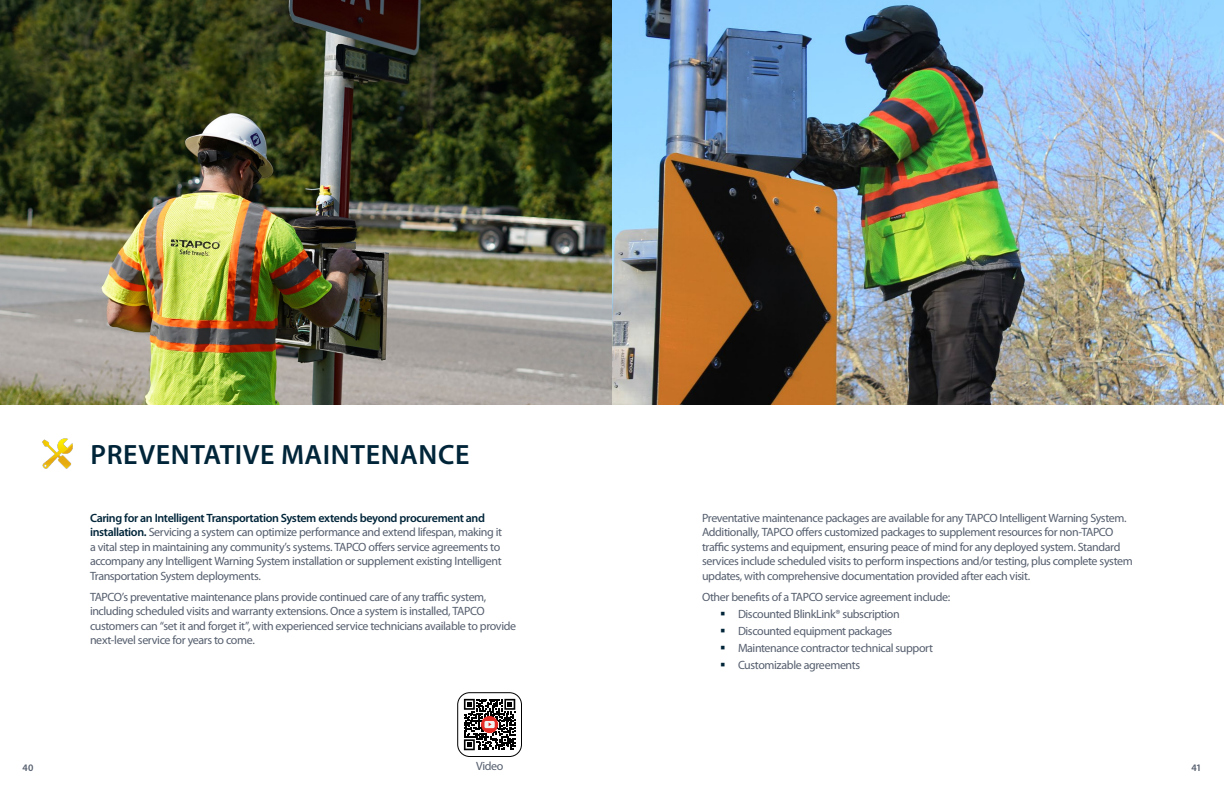
<style>
.page{position:relative;width:1224px;height:792px;background:#fff}
.page>*{position:absolute;margin:0;border:0;box-sizing:border-box;transform-origin:0 0}
.t1{font:600 28px "Myriad Pro";letter-spacing:.02em;color:#002539}
.t2{font:12px/14.4px "Myriad Pro";letter-spacing:-.035em;color:#565f6e}
.t3{font:600 10px "Myriad Pro";color:#565f6e}
.s1{font-weight:600;color:#002539}
</style>
<div class="page">
<img style="left:42px;top:438px;width:31px;height:31px">
<svg style="left:461px;top:696px;width:57px;height:57px"></svg>
<svg style="left:464px;top:699px;width:51px;height:51px"></svg>
<div style="left:457px;top:692px;width:65px;height:65px;border:1px solid #000;border-radius:12px"></div>
<img style="left:0;top:0;width:1224px;height:405px">
<h1 class="t1" style="left:91px;top:437px;width:380px">PREVENTATIVE MAINTENANCE</h1>
<p class="t2" style="left:90px;top:511px;width:414px"><span class="s1">Caring for an Intelligent Transportation System extends beyond procurement and installation.</span> Servicing a system can optimize performance and extend lifespan, making it a vital step in maintaining any community’s systems. TAPCO offers service agreements to accompany any Intelligent Warning System installation or supplement existing Intelligent Transportation System deployments.</p>
<p class="t2" style="left:90px;top:590px;width:428px">TAPCO’s preventative maintenance plans provide continued care of any traffic system, including scheduled visits and warranty extensions. Once a system is installed, TAPCO customers can “set it and forget it”, with experienced service technicians available to provide next-level service for years to come.</p>
<p class="t2" style="left:702px;top:511px;width:432px">Preventative maintenance packages are available for any TAPCO Intelligent Warning System.<br>Additionally, TAPCO offers customized packages to supplement resources for non-TAPCO traffic systems and equipment, ensuring peace of mind for any deployed system. Standard services include scheduled visits to perform inspections and/or testing, plus complete system updates, with comprehensive documentation provided after each visit.</p>
<p class="t2" style="left:738px;top:588px;width:214px;line-height:17px;text-indent:-36px">Other benefits of a TAPCO service agreement include:<br>Discounted BlinkLink® subscription Discounted equipment packages Maintenance contractor technical support Customizable agreements</p>
<p class="t2" style="left:476px;top:758px;width:29px">Video</p>
<p class="t3" style="left:23px;top:761px;width:12px">40</p>
<p class="t3" style="left:1192px;top:761px;width:12px">41</p>
</div>
